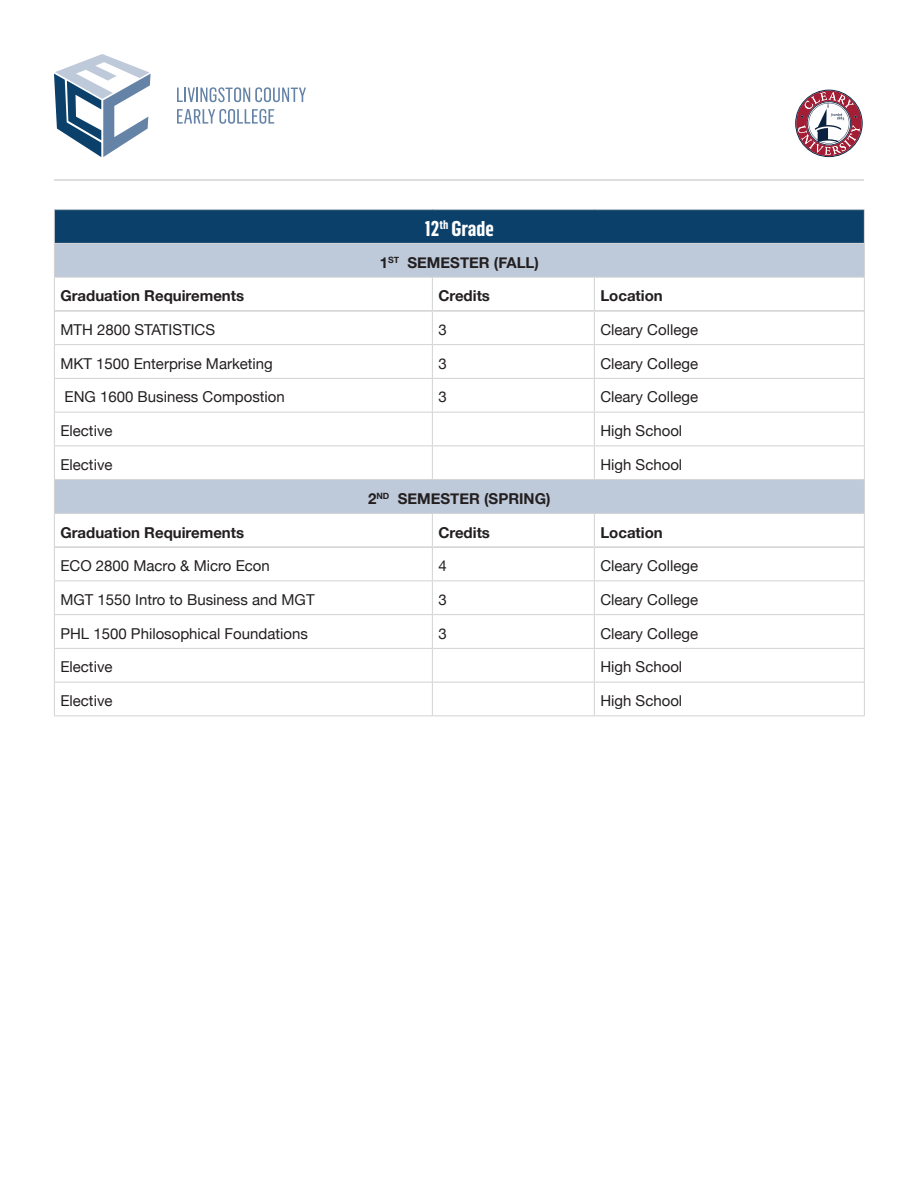
<style>
.page{position:relative;width:918px;height:1188px;background:#fff}
.page>*{position:absolute;margin:0;border:0;box-sizing:border-box;transform-origin:0 0}
.t1{font:700 21px "Flama Condensed";color:#fff}
.t2{font:15px "Helvetica Neue";color:#231f20}
.t3{font:700 15px "Helvetica Neue";color:#231f20}
</style>
<div class="page">
<hr style="left:54px;top:179px;width:810px;height:2px;background:#d1d2d4">
<div style="left:54px;top:210px;width:810px;height:33px;background:#0b406a"></div>
<svg style="left:55px;top:244px;width:809px;height:269px"></svg>
<hr style="left:54px;top:209px;width:378px;height:1px;background:#d1d2d4">
<hr style="left:54px;top:210px;width:1px;height:33px;background:#d1d2d4">
<hr style="left:432px;top:209px;width:162px;height:1px;background:#d1d2d4">
<hr style="left:594px;top:209px;width:271px;height:1px;background:#d1d2d4">
<hr style="left:864px;top:210px;width:1px;height:33px;background:#d1d2d4">
<hr style="left:54px;top:243px;width:378px;height:1px;background:#d1d2d4">
<hr style="left:54px;top:244px;width:1px;height:33px;background:#d1d2d4">
<hr style="left:432px;top:243px;width:162px;height:1px;background:#d1d2d4">
<hr style="left:594px;top:243px;width:271px;height:1px;background:#d1d2d4">
<hr style="left:864px;top:244px;width:1px;height:33px;background:#d1d2d4">
<hr style="left:54px;top:277px;width:378px;height:1px;background:#d1d2d4">
<hr style="left:54px;top:278px;width:1px;height:33px;background:#d1d2d4">
<hr style="left:432px;top:277px;width:162px;height:1px;background:#d1d2d4">
<hr style="left:432px;top:278px;width:1px;height:32px;background:#d1d2d4">
<hr style="left:594px;top:277px;width:271px;height:1px;background:#d1d2d4">
<hr style="left:594px;top:278px;width:1px;height:32px;background:#d1d2d4">
<hr style="left:864px;top:278px;width:1px;height:33px;background:#d1d2d4">
<hr style="left:54px;top:311px;width:1px;height:33px;background:#d1d2d4">
<hr style="left:432px;top:312px;width:1px;height:32px;background:#d1d2d4">
<hr style="left:594px;top:312px;width:1px;height:32px;background:#d1d2d4">
<hr style="left:864px;top:311px;width:1px;height:33px;background:#d1d2d4">
<hr style="left:54px;top:344px;width:378px;height:1px;background:#d1d2d4">
<hr style="left:54px;top:345px;width:1px;height:33px;background:#d1d2d4">
<hr style="left:432px;top:344px;width:162px;height:1px;background:#d1d2d4">
<hr style="left:432px;top:345px;width:1px;height:33px;background:#d1d2d4">
<hr style="left:594px;top:344px;width:271px;height:1px;background:#d1d2d4">
<hr style="left:594px;top:345px;width:1px;height:33px;background:#d1d2d4">
<hr style="left:864px;top:345px;width:1px;height:33px;background:#d1d2d4">
<hr style="left:54px;top:378px;width:378px;height:1px;background:#d1d2d4">
<hr style="left:54px;top:379px;width:1px;height:33px;background:#d1d2d4">
<hr style="left:432px;top:378px;width:162px;height:1px;background:#d1d2d4">
<hr style="left:432px;top:379px;width:1px;height:33px;background:#d1d2d4">
<hr style="left:594px;top:378px;width:271px;height:1px;background:#d1d2d4">
<hr style="left:594px;top:379px;width:1px;height:33px;background:#d1d2d4">
<hr style="left:864px;top:379px;width:1px;height:33px;background:#d1d2d4">
<hr style="left:54px;top:412px;width:378px;height:1px;background:#d1d2d4">
<hr style="left:54px;top:412px;width:1px;height:34px;background:#d1d2d4">
<hr style="left:432px;top:412px;width:162px;height:1px;background:#d1d2d4">
<hr style="left:432px;top:412px;width:1px;height:34px;background:#d1d2d4">
<hr style="left:594px;top:412px;width:271px;height:1px;background:#d1d2d4">
<hr style="left:594px;top:412px;width:1px;height:34px;background:#d1d2d4">
<hr style="left:864px;top:412px;width:1px;height:34px;background:#d1d2d4">
<hr style="left:54px;top:446px;width:378px;height:1px;background:#d1d2d4">
<hr style="left:54px;top:446px;width:1px;height:33px;background:#d1d2d4">
<hr style="left:432px;top:446px;width:162px;height:1px;background:#d1d2d4">
<hr style="left:432px;top:446px;width:1px;height:33px;background:#d1d2d4">
<hr style="left:594px;top:446px;width:271px;height:1px;background:#d1d2d4">
<hr style="left:594px;top:446px;width:1px;height:33px;background:#d1d2d4">
<hr style="left:864px;top:446px;width:1px;height:33px;background:#d1d2d4">
<hr style="left:54px;top:479px;width:378px;height:1px;background:#d1d2d4">
<hr style="left:54px;top:480px;width:1px;height:33px;background:#d1d2d4">
<hr style="left:432px;top:479px;width:162px;height:1px;background:#d1d2d4">
<hr style="left:594px;top:479px;width:271px;height:1px;background:#d1d2d4">
<hr style="left:864px;top:480px;width:1px;height:33px;background:#d1d2d4">
<hr style="left:54px;top:513px;width:378px;height:1px;background:#d1d2d4">
<hr style="left:54px;top:514px;width:1px;height:33px;background:#d1d2d4">
<hr style="left:432px;top:513px;width:162px;height:1px;background:#d1d2d4">
<hr style="left:432px;top:514px;width:1px;height:32px;background:#d1d2d4">
<hr style="left:594px;top:513px;width:271px;height:1px;background:#d1d2d4">
<hr style="left:594px;top:514px;width:1px;height:32px;background:#d1d2d4">
<hr style="left:864px;top:514px;width:1px;height:33px;background:#d1d2d4">
<hr style="left:54px;top:547px;width:1px;height:33px;background:#d1d2d4">
<hr style="left:432px;top:548px;width:1px;height:32px;background:#d1d2d4">
<hr style="left:594px;top:548px;width:1px;height:32px;background:#d1d2d4">
<hr style="left:864px;top:547px;width:1px;height:33px;background:#d1d2d4">
<hr style="left:54px;top:580px;width:378px;height:1px;background:#d1d2d4">
<hr style="left:54px;top:581px;width:1px;height:33px;background:#d1d2d4">
<hr style="left:432px;top:580px;width:162px;height:1px;background:#d1d2d4">
<hr style="left:432px;top:581px;width:1px;height:33px;background:#d1d2d4">
<hr style="left:594px;top:580px;width:271px;height:1px;background:#d1d2d4">
<hr style="left:594px;top:581px;width:1px;height:33px;background:#d1d2d4">
<hr style="left:864px;top:581px;width:1px;height:33px;background:#d1d2d4">
<hr style="left:54px;top:614px;width:378px;height:1px;background:#d1d2d4">
<hr style="left:54px;top:615px;width:1px;height:33px;background:#d1d2d4">
<hr style="left:432px;top:614px;width:162px;height:1px;background:#d1d2d4">
<hr style="left:432px;top:615px;width:1px;height:33px;background:#d1d2d4">
<hr style="left:594px;top:614px;width:271px;height:1px;background:#d1d2d4">
<hr style="left:594px;top:615px;width:1px;height:33px;background:#d1d2d4">
<hr style="left:864px;top:615px;width:1px;height:33px;background:#d1d2d4">
<hr style="left:54px;top:648px;width:378px;height:1px;background:#d1d2d4">
<hr style="left:54px;top:649px;width:1px;height:33px;background:#d1d2d4">
<hr style="left:432px;top:648px;width:162px;height:1px;background:#d1d2d4">
<hr style="left:432px;top:649px;width:1px;height:33px;background:#d1d2d4">
<hr style="left:594px;top:648px;width:271px;height:1px;background:#d1d2d4">
<hr style="left:594px;top:649px;width:1px;height:33px;background:#d1d2d4">
<hr style="left:864px;top:649px;width:1px;height:33px;background:#d1d2d4">
<hr style="left:54px;top:682px;width:378px;height:1px;background:#d1d2d4">
<hr style="left:54px;top:682px;width:1px;height:34px;background:#d1d2d4">
<hr style="left:432px;top:682px;width:162px;height:1px;background:#d1d2d4">
<hr style="left:432px;top:682px;width:1px;height:34px;background:#d1d2d4">
<hr style="left:594px;top:682px;width:271px;height:1px;background:#d1d2d4">
<hr style="left:594px;top:682px;width:1px;height:34px;background:#d1d2d4">
<hr style="left:864px;top:682px;width:1px;height:34px;background:#d1d2d4">
<hr style="left:54px;top:716px;width:378px;height:1px;background:#d1d2d4">
<hr style="left:432px;top:716px;width:162px;height:1px;background:#d1d2d4">
<hr style="left:594px;top:716px;width:271px;height:1px;background:#d1d2d4">
<hr style="left:55px;top:546px;width:377px;height:2px;background:#d1d2d4">
<hr style="left:432px;top:546px;width:162px;height:2px;background:#d1d2d4">
<hr style="left:55px;top:310px;width:377px;height:2px;background:#d1d2d4">
<hr style="left:432px;top:310px;width:162px;height:2px;background:#d1d2d4">
<hr style="left:594px;top:310px;width:270px;height:2px;background:#d1d2d4">
<hr style="left:594px;top:546px;width:270px;height:2px;background:#d1d2d4">
<svg style="left:177px;top:87px;width:129px;height:15px"></svg>
<svg style="left:177px;top:109px;width:97px;height:15px"></svg>
<svg style="left:54px;top:54px;width:97px;height:103px"></svg>
<svg style="left:795px;top:90px;width:68px;height:67px"></svg>
<h1 class="t1" style="left:425px;top:216px;width:71px">12<sup>th</sup> Grade</h1>
<p class="t3" style="left:380px;top:250px;width:161px">1<sup>ST</sup> SEMESTER (FALL)</p>
<p class="t3" style="left:60px;top:284px;width:185px">Graduation Requirements</p>
<p class="t3" style="left:438px;top:284px;width:53px">Credits</p>
<p class="t3" style="left:600px;top:284px;width:64px">Location</p>
<p class="t2" style="left:60px;top:319px;width:156px">MTH 2800 STATISTICS</p>
<p class="t2" style="left:438px;top:319px;width:10px">3</p>
<p class="t2" style="left:600px;top:319px;width:99px">Cleary College</p>
<p class="t2" style="left:60px;top:352px;width:214px">MKT 1500 Enterprise Marketing</p>
<p class="t2" style="left:438px;top:352px;width:10px">3</p>
<p class="t2" style="left:600px;top:352px;width:99px">Cleary College</p>
<p class="t2" style="left:65px;top:386px;width:222px">ENG 1600 Business Compostion</p>
<p class="t2" style="left:438px;top:386px;width:10px">3</p>
<p class="t2" style="left:600px;top:386px;width:99px">Cleary College</p>
<p class="t2" style="left:60px;top:420px;width:54px">Elective</p>
<p class="t2" style="left:600px;top:420px;width:83px">High School</p>
<p class="t2" style="left:60px;top:454px;width:54px">Elective</p>
<p class="t2" style="left:600px;top:454px;width:83px">High School</p>
<p class="t3" style="left:368px;top:487px;width:184px">2<sup>ND</sup> SEMESTER (SPRING)</p>
<p class="t3" style="left:60px;top:520px;width:185px">Graduation Requirements</p>
<p class="t3" style="left:438px;top:520px;width:53px">Credits</p>
<p class="t3" style="left:600px;top:520px;width:64px">Location</p>
<p class="t2" style="left:60px;top:555px;width:211px">ECO 2800 Macro &amp; Micro Econ</p>
<p class="t2" style="left:438px;top:555px;width:10px">4</p>
<p class="t2" style="left:600px;top:555px;width:99px">Cleary College</p>
<p class="t2" style="left:60px;top:589px;width:256px">MGT 1550 Intro to Business and MGT</p>
<p class="t2" style="left:438px;top:589px;width:10px">3</p>
<p class="t2" style="left:600px;top:589px;width:99px">Cleary College</p>
<p class="t2" style="left:60px;top:622px;width:249px">PHL 1500 Philosophical Foundations</p>
<p class="t2" style="left:438px;top:622px;width:10px">3</p>
<p class="t2" style="left:600px;top:622px;width:99px">Cleary College</p>
<p class="t2" style="left:60px;top:656px;width:54px">Elective</p>
<p class="t2" style="left:600px;top:656px;width:83px">High School</p>
<p class="t2" style="left:60px;top:690px;width:54px">Elective</p>
<p class="t2" style="left:600px;top:690px;width:83px">High School</p>
</div>
